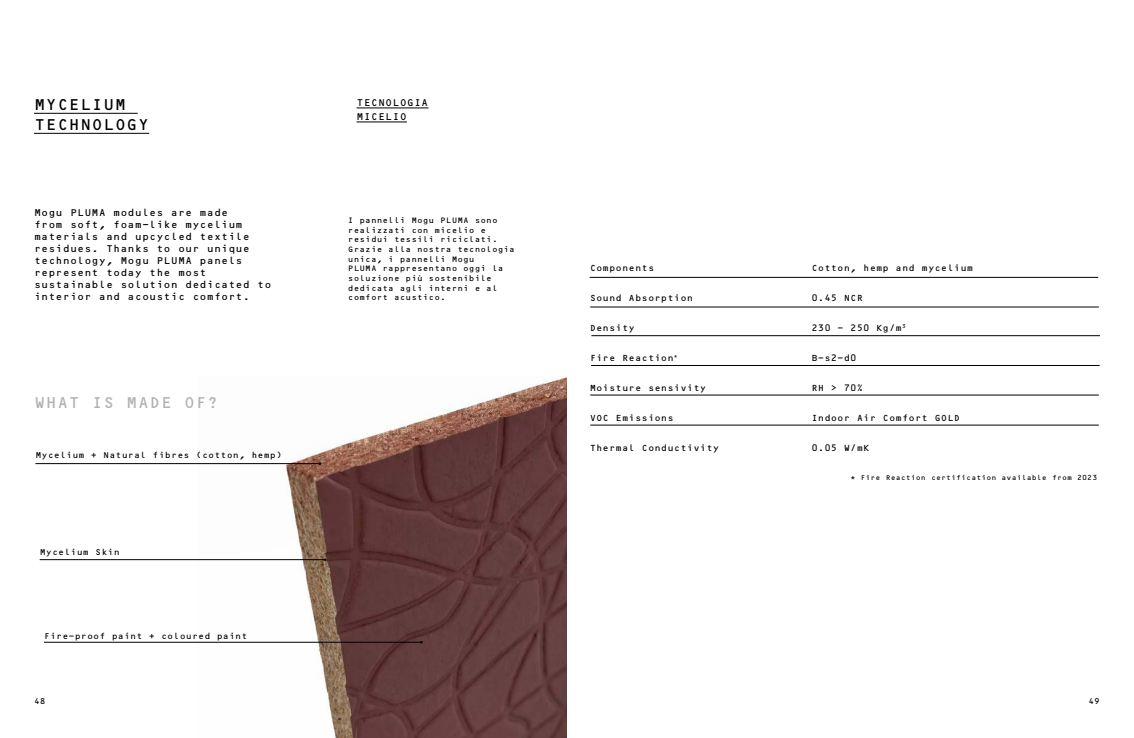
<style>
.page{position:relative;width:1134px;height:738px;background:#fff}
.page>*{position:absolute;margin:0;border:0;box-sizing:border-box;transform-origin:0 0}
.t1{font:16px/20px "OCRB Std";color:#000}
.t2{font:16px "OCRB Std";color:#b3b2b2}
.t3{font:10px/12px "OCRB Std";color:#000}
.t4{font:9px "OCRB Std";color:#000}
.t5{font:8.6px "OCRB Std";color:#000}
.t6{font:8px/9.6px "OCRB Std";color:#000}
.t7{font:7px "OCRB Std";color:#000}
</style>
<div class="page">
<hr style="left:590px;top:277px;width:508px;height:1px;background:#000">
<hr style="left:590px;top:306px;width:509px;height:1px;background:#000">
<hr style="left:591px;top:335px;width:509px;height:1px;background:#000">
<hr style="left:591px;top:365px;width:509px;height:1px;background:#000">
<hr style="left:590px;top:394px;width:509px;height:1px;background:#000">
<hr style="left:590px;top:424px;width:509px;height:1px;background:#000">
<img style="left:197px;top:376px;width:370px;height:361px">
<hr style="left:35px;top:463px;width:284px;height:1px;background:#000">
<hr style="left:40px;top:559px;width:284px;height:1px;background:#000">
<hr style="left:44px;top:641px;width:377px;height:1px;background:#000">
<hr style="left:34px;top:113px;width:104px;height:1px;background:#000">
<hr style="left:34px;top:133px;width:115px;height:1px;background:#000">
<hr style="left:356px;top:107px;width:72px;height:1px;background:#000">
<hr style="left:356px;top:121px;width:51px;height:1px;background:#000">
<h1 class="t1" style="left:34px;top:95px;width:117px">MYCELIUM<br>TECHNOLOGY</h1>
<p class="t3" style="left:356px;top:95px;width:74px;line-height:14px">TECNOLOGIA<br>MICELIO</p>
<p class="t3" style="left:34px;top:206px;width:239px">Mogu PLUMA modules are made<br>from soft, foam-like mycelium materials and upcycled textile residues. Thanks to our unique technology, Mogu PLUMA panels represent today the most sustainable solution dedicated to interior and acoustic comfort.</p>
<p class="t6" style="left:348px;top:215px;width:169px">I pannelli Mogu PLUMA sono realizzati con micelio e residui tessili riciclati.<br>Grazie alla nostra tecnologia unica, i pannelli Mogu<br>PLUMA rappresentano oggi la soluzione più sostenibile dedicata agli interni e al comfort acustico.</p>
<h1 class="t2" style="left:34px;top:392px;width:186px">WHAT IS MADE OF?</h1>
<p class="t5" style="left:35px;top:449px;width:248px">Mycelium + Natural fibres (cotton, hemp)</p>
<p class="t5" style="left:40px;top:547px;width:82px">Mycelium Skin</p>
<p class="t5" style="left:44px;top:630px;width:205px">Fire-proof paint + coloured paint</p>
<p class="t4" style="left:590px;top:262px;width:66px">Components</p>
<p class="t4" style="left:590px;top:292px;width:105px">Sound Absorption</p>
<p class="t4" style="left:590px;top:322px;width:47px">Density</p>
<p class="t4" style="left:590px;top:352px;width:90px">Fire Reaction<sup>*</sup></p>
<p class="t4" style="left:590px;top:382px;width:118px">Moisture sensivity</p>
<p class="t4" style="left:590px;top:412px;width:86px">VOC Emissions</p>
<p class="t4" style="left:590px;top:442px;width:131px">Thermal Conductivity</p>
<p class="t4" style="left:811px;top:262px;width:164px">Cotton, hemp and mycelium</p>
<p class="t4" style="left:811px;top:292px;width:53px">0.45 NCR</p>
<p class="t4" style="left:811px;top:322px;width:96px">230 - 250 Kg/m<sup>3</sup></p>
<p class="t4" style="left:811px;top:352px;width:47px">B-s2-d0</p>
<p class="t4" style="left:811px;top:382px;width:53px">RH &gt; 70%</p>
<p class="t4" style="left:811px;top:412px;width:151px">Indoor Air Comfort GOLD</p>
<p class="t4" style="left:811px;top:442px;width:60px">0.05 W/mK</p>
<p class="t7" style="left:850px;top:473px;width:248px">* Fire Reaction certification available from 2023</p>
<p class="t6" style="left:34px;top:695px;width:13px">48</p>
<p class="t6" style="left:1088px;top:695px;width:13px">49</p>
</div>
